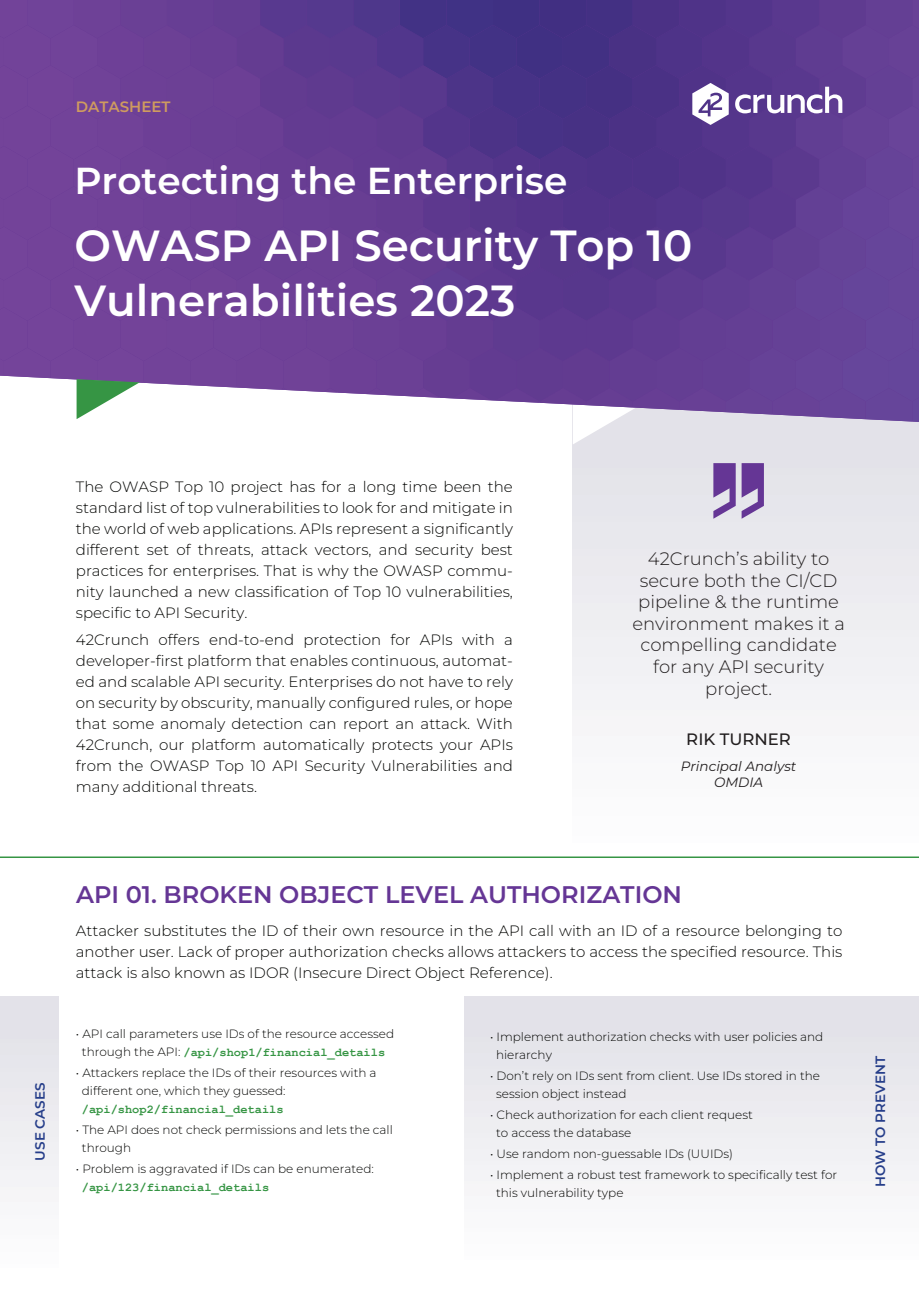
<style>
.page{position:relative;width:919px;height:1289px;background:#fff}
.page>*{position:absolute;margin:0;border:0;box-sizing:border-box;transform-origin:0 0}
.t1{font:600 43.5px/55.5px "Montserrat";color:#fff}
.t2{font:600 37.5px "Montserrat";color:#fff}
.t3{font:600 24px "Montserrat";color:#653695}
.t4{font:300 18px/21.6px "Montserrat";color:#231f20;text-align:center}
.t5{font:500 16.5px "Montserrat";color:#231f20}
.t6{font:300 15px/21px "Montserrat";color:#040503;text-align:justify}
.t7{font:600 15px "Montserrat";color:#cf9b5f}
.t8{font:italic 13.5px/16.2px "Montserrat";color:#231f20;text-align:center}
.t9{font:600 13.5px "Montserrat";color:#263e8a}
.t10{font:300 12px/18px "Montserrat";color:#040503}
.t11{font:700 12px "Courier New";color:#369544}
.s1{font-family:"Montserrat";font-weight:300;color:#040503}
</style>
<div class="page">
<svg style="left:572px;top:444px;width:346px;height:266px"></svg>
<svg style="left:741px;top:463px;width:22px;height:55px"></svg>
<svg style="left:713px;top:463px;width:22px;height:55px"></svg>
<div style="left:464px;top:996px;width:454px;height:271px;background:linear-gradient(to bottom,#e0dfe6,#fefefe)"></div>
<div style="left:0;top:996px;width:58px;height:280px;background:linear-gradient(to bottom,#e0dfe6,#fefefe)"></div>
<svg style="left:0;top:0;width:918px;height:444px;background:#70509c"></svg>
<hr style="left:0;top:856px;width:918px;height:2px;background:#369544">
<p class="t7" style="left:76px;top:97px;width:96px">DATASHEET</p>
<h2 class="t2" style="left:74px;top:156px;width:494px">Protecting the Enterprise</h2>
<h1 class="t1" style="left:74px;top:216px;width:619px">OWASP API Security Top 10<br>Vulnerabilities 2023</h1>
<p class="t6" style="left:76px;top:476px;width:438px">The OWASP Top 10 project has for a long time been the standard list of top vulnerabilities to look for and mitigate in the world of web applications. APIs represent a significantly different set of threats, attack vectors, and security best practices for enterprises. That is why the OWASP commu&shy;nity launched a new classification of Top 10 vulnerabilities, specific to API Security.</p>
<p class="t6" style="left:76px;top:629px;width:438px">42Crunch offers end-to-end protection for APIs with a developer-first platform that enables continuous, automat&shy;ed and scalable API security. Enterprises do not have to rely on security by obscurity, manually configured rules, or hope that some anomaly detection can report an attack. With 42Crunch, our platform automatically protects your APIs from the OWASP Top 10 API Security Vulnerabilities and many additional threats.</p>
<p class="t4" style="left:632px;top:547px;width:214px">42Crunch’s ability to secure both the CI/CD pipeline &amp; the runtime environment makes it a compelling candidate for any API security project.</p>
<p class="t5" style="left:686px;top:727px;width:106px">RIK TURNER</p>
<p class="t8" style="left:680px;top:758px;width:117px">Principal Analyst<br>OMDIA</p>
<p class="t9" style="left:31px;top:1160px;width:79px;rotate:-90deg">USE CASES</p>
<h3 class="t3" style="left:76px;top:878px;width:607px">API 01. BROKEN OBJECT LEVEL AUTHORIZATION</h3>
<p class="t6" style="left:76px;top:920px;width:768px">Attacker substitutes the ID of their own resource in the API call with an ID of a resource belonging to another user. Lack of proper authorization checks allows attackers to access the specified resource. This attack is also known as IDOR (Insecure Direct Object Reference).</p>
<p class="t10" style="left:76px;top:1023px;width:320px">• API call parameters use IDs of the resource accessed</p>
<p class="t11" style="left:82px;top:1044px;width:305px"><span class="s1">through the API:</span> /api/shop1/financial_details</p>
<p class="t10" style="left:82px;top:1062px;width:296px;text-indent:-6px">• Attackers replace the IDs of their resources with a different one, which they guessed:</p>
<p class="t11" style="left:82px;top:1101px;width:203px">/api/shop2/financial_details</p>
<p class="t10" style="left:82px;top:1119px;width:312px;text-indent:-6px">• The API does not check permissions and lets the call through</p>
<p class="t10" style="left:76px;top:1158px;width:299px">• Problem is aggravated if IDs can be enumerated:</p>
<p class="t11" style="left:82px;top:1179px;width:189px">/api/123/financial_details</p>
<p class="t10" style="left:496px;top:1027px;width:329px;text-indent:-6px">• Implement authorization checks with user policies and hierarchy</p>
<p class="t10" style="left:496px;top:1066px;width:325px;text-indent:-6px">• Don’t rely on IDs sent from client. Use IDs stored in the session object instead</p>
<p class="t10" style="left:496px;top:1105px;width:258px;text-indent:-6px">• Check authorization for each client request to access the database</p>
<p class="t10" style="left:490px;top:1144px;width:244px">• Use random non-guessable IDs (UUIDs)</p>
<p class="t10" style="left:496px;top:1165px;width:342px;text-indent:-6px">• Implement a robust test framework to specifically test for this vulnerability type</p>
<p class="t9" style="left:871px;top:1187px;width:133px;rotate:-90deg">HOW TO PREVENT</p>
</div>
